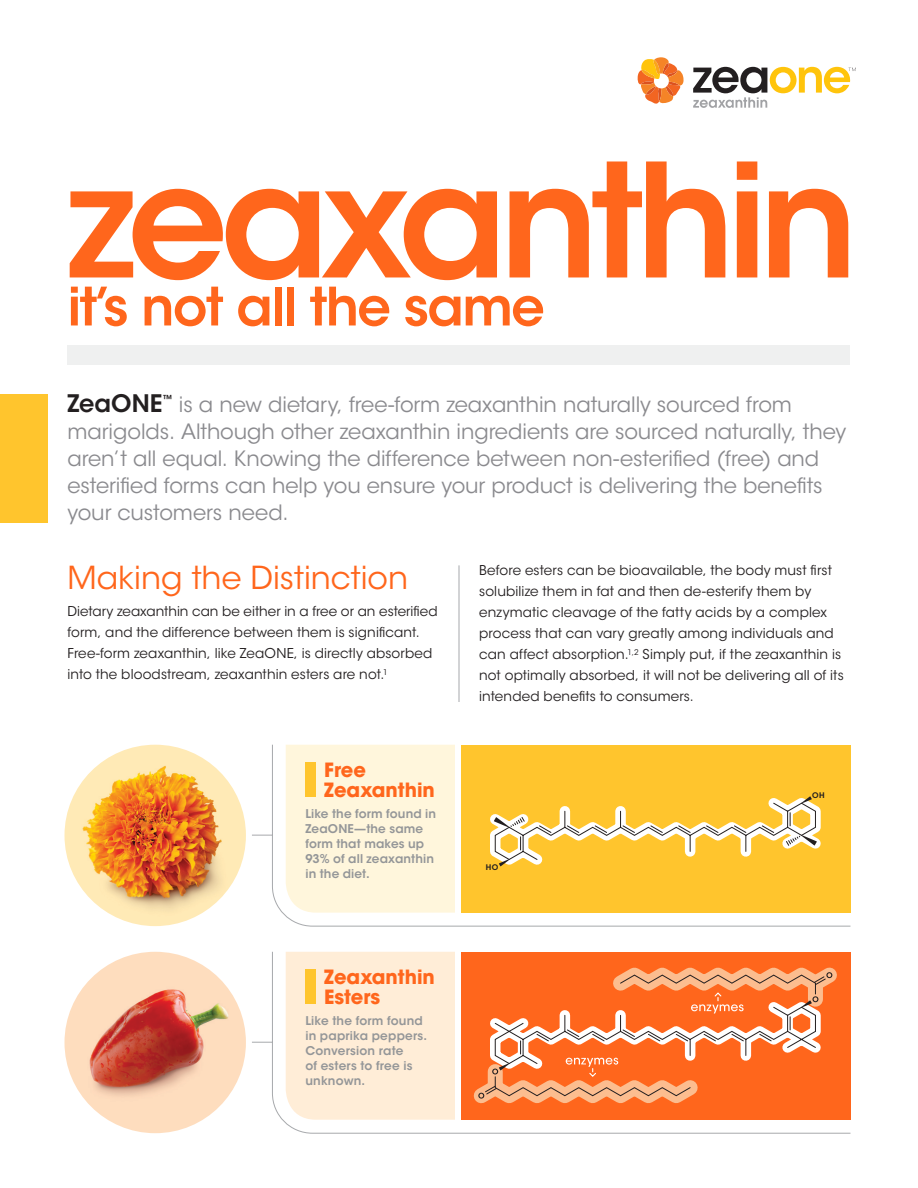
<style>
.page{position:relative;width:918px;height:1188px;background:#fff}
.page>*{position:absolute;margin:0;border:0;box-sizing:border-box;transform-origin:0 0}
.t1{font:600 156.75px "ITC Avant Garde Std";letter-spacing:-.05em;color:#ff661c}
.t2{font:600 52.5px "ITC Avant Garde Std";letter-spacing:-.03em;color:#ff661c}
.t3{font:31.5px "ITC Avant Garde Std";color:#ff661c}
.t4{font:600 24px "ITC Avant Garde Std";color:#231f20}
.t5{font:21px/27px "ITC Avant Garde Std";letter-spacing:-.005em;color:#8a8a8e}
.t6{font:700 19.5px/19.5px "ITC Avant Garde Std";color:#ff661c}
.t7{font:13.5px/21px "ITC Avant Garde Std";letter-spacing:.01em;color:#231f20}
.t8{font:600 12px/15px "ITC Avant Garde Std";letter-spacing:.015em;color:#949698}
.t9{font:600 9.6px "ITC Avant Garde Std";color:#231f20}
.t10{font:600 7.65px "ITC Avant Garde Std";letter-spacing:.06em;color:#231f20}
</style>
<div class="page">
<svg style="left:693px;top:67px;width:163px;height:41px"></svg>
<svg style="left:638px;top:57px;width:46px;height:47px"></svg>
<div style="left:68px;top:346px;width:782px;height:19px;background:#eff0f0"></div>
<div style="left:0;top:394px;width:47px;height:129px;background:#ffc52d"></div>
<svg style="left:252px;top:951px;width:599px;height:183px"></svg>
<svg style="left:252px;top:744px;width:599px;height:183px"></svg>
<img style="left:64px;top:952px;width:182px;height:181px;border-radius:91px">
<img style="left:64px;top:745px;width:182px;height:181px;border-radius:91px">
<div style="left:305px;top:970px;width:11px;height:34px;background:#ffc52d"></div>
<div style="left:305px;top:763px;width:11px;height:34px;background:#ffc52d"></div>
<svg style="left:474px;top:960px;width:363px;height:143px;background:#f88247"></svg>
<svg style="left:481px;top:792px;width:349px;height:87px;background:#f8ca54"></svg>
<hr style="left:459px;top:565px;width:1px;height:137px;background:#a7a9ac">
<p class="t1" style="left:68px;top:121px;width:792px">zeaxanthin</p>
<p class="t2" style="left:68px;top:273px;width:479px">it’s not all the same</p>
<p class="t4" style="left:68px;top:388px;width:97px">ZeaONE</p>
<p class="t9" style="left:163px;top:392px;width:11px">™</p>
<p class="t5" style="left:68px;top:391px;width:780px;text-indent:111px">is a new dietary, free-form zeaxanthin naturally sourced from marigolds. Although other zeaxanthin ingredients are sourced naturally, they aren’t all equal. Knowing the difference between non-esterified (free) and esterified forms can help you ensure your product is delivering the benefits your customers need.</p>
<p class="t3" style="left:68px;top:558px;width:342px">Making the Distinction</p>
<p class="t7" style="left:68px;top:601px;width:372px">Dietary zeaxanthin can be either in a free or an esterified form, and the difference between them is significant.<br>Free-form zeaxanthin, like ZeaONE, is directly absorbed into the bloodstream, zeaxanthin esters are not.<sup>1</sup></p>
<p class="t6" style="left:324px;top:760px;width:112px">Free<br>Zeaxanthin</p>
<p class="t8" style="left:305px;top:806px;width:132px">Like the form found in<br>ZeaONE—the same form that makes up<br>93% of all zeaxanthin in the diet.</p>
<p class="t6" style="left:324px;top:967px;width:112px">Zeaxanthin<br>Esters</p>
<p class="t8" style="left:305px;top:1014px;width:123px">Like the form found in paprika peppers.<br>Conversion rate<br>of esters to free is unknown.</p>
<p class="t7" style="left:479px;top:560px;width:366px">Before esters can be bioavailable, the body must first solubilize them in fat and then de-esterify them by enzymatic cleavage of the fatty acids by a complex process that can vary greatly among individuals and can affect absorption.<sup>1,2</sup> Simply put, if the zeaxanthin is not optimally absorbed, it will not be delivering all of its intended benefits to consumers.</p>
<p class="t10" style="left:486px;top:858px;width:14px">HO</p>
<p class="t10" style="left:486px;top:863px;width:14px">HO</p>
<p class="t10" style="left:812px;top:786px;width:14px">OH</p>
<p class="t10" style="left:812px;top:790px;width:14px">OH</p>
</div>
